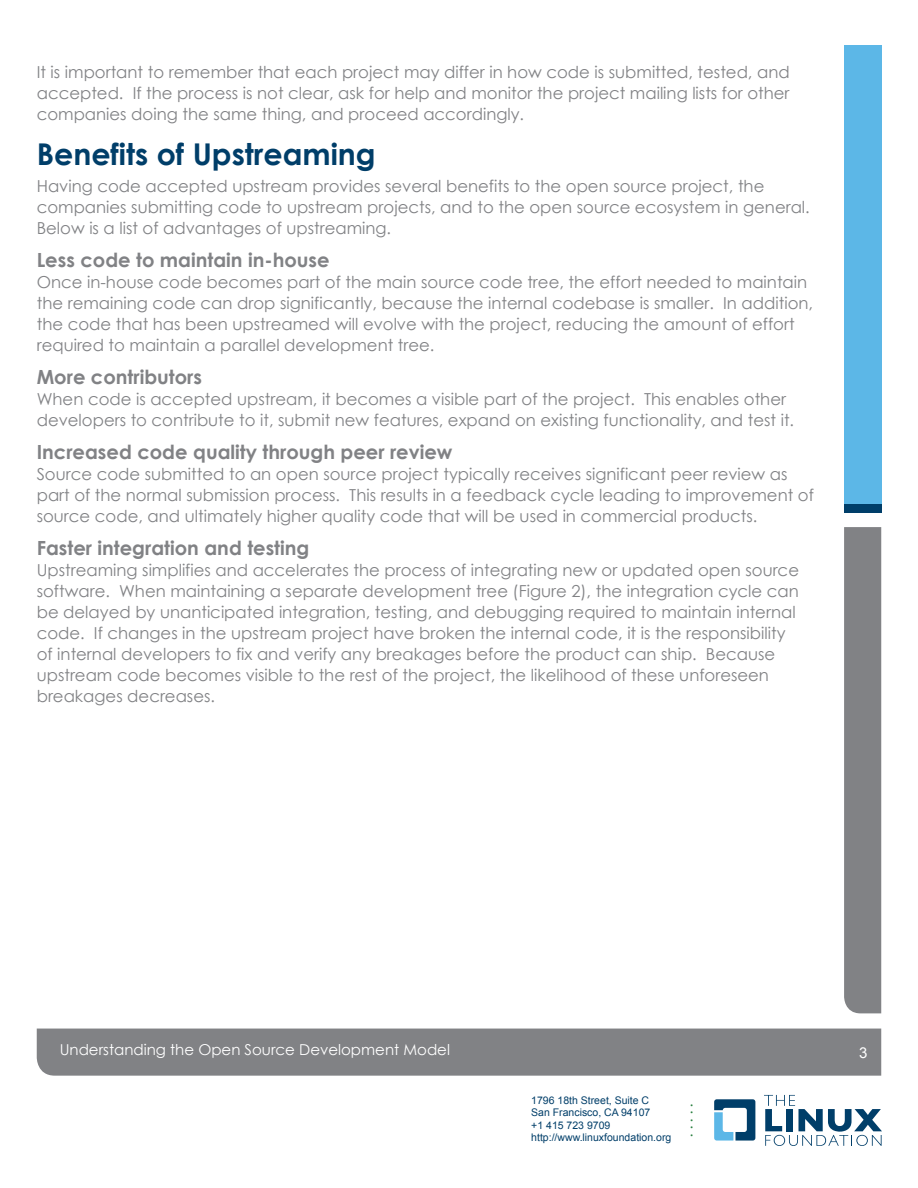
<style>
.page{position:relative;width:918px;height:1188px;background:#fff}
.page>*{position:absolute;margin:0;border:0;box-sizing:border-box;transform-origin:0 0}
.t1{font:700 30px "Century Gothic";color:#003e69}
.t2{font:700 19.5px "Century Gothic";color:#818285}
.t3{font:16.5px/21px "Century Gothic";color:#818285}
.t4{font:15px "Century Gothic";color:#fff}
.t5{font:15px "Century Gothic";color:#277f3e}
.t6{font:15px "Arial";color:#fff}
.t7{font:10.5px/12.6px "Arial";color:#003e69}
</style>
<div class="page">
<div style="left:37px;top:1029px;width:844px;height:47px;background:#818285"></div>
<svg style="left:714px;top:1099px;width:41px;height:42px"></svg>
<svg style="left:764px;top:1095px;width:118px;height:51px"></svg>
<div style="left:844px;top:45px;width:37px;height:459px;background:#5cb7e7"></div>
<div style="left:844px;top:504px;width:37px;height:9px;background:#003e69"></div>
<div style="left:844px;top:527px;width:37px;height:486px;background:#818285"></div>
<p class="t3" style="left:37px;top:62px;width:755px;text-align:justify">It is important to remember that each project may differ in how code is submitted, tested, and accepted. If the process is not clear, ask for help and monitor the project mailing lists for other companies doing the same thing, and proceed accordingly.</p>
<h1 class="t1" style="left:37px;top:136px;width:340px">Benefits of Upstreaming</h1>
<p class="t3" style="left:37px;top:176px;width:775px">Having code accepted upstream provides several benefits to the open source project, the companies submitting code to upstream projects, and to the open source ecosystem in general.<br>Below is a list of advantages of upstreaming.</p>
<p class="t2" style="left:37px;top:248px;width:294px">Less code to maintain in-house</p>
<p class="t3" style="left:37px;top:272px;width:778px">Once in-house code becomes part of the main source code tree, the effort needed to maintain the remaining code can drop significantly, because the internal codebase is smaller. In addition, the code that has been upstreamed will evolve with the project, reducing the amount of effort required to maintain a parallel development tree.</p>
<p class="t2" style="left:37px;top:365px;width:167px">More contributors</p>
<p class="t3" style="left:37px;top:389px;width:759px">When code is accepted upstream, it becomes a visible part of the project. This enables other developers to contribute to it, submit new features, expand on existing functionality, and test it.</p>
<p class="t2" style="left:37px;top:440px;width:417px">Increased code quality through peer review</p>
<p class="t3" style="left:37px;top:464px;width:779px">Source code submitted to an open source project typically receives significant peer review as part of the normal submission process. This results in a feedback cycle leading to improvement of source code, and ultimately higher quality code that will be used in commercial products.</p>
<p class="t2" style="left:37px;top:536px;width:274px">Faster integration and testing</p>
<p class="t3" style="left:37px;top:560px;width:764px">Upstreaming simplifies and accelerates the process of integrating new or updated open source software. When maintaining a separate development tree (Figure 2), the integration cycle can be delayed by unanticipated integration, testing, and debugging required to maintain internal code. If changes in the upstream project have broken the internal code, it is the responsibility of internal developers to fix and verify any breakages before the product can ship. Because upstream code becomes visible to the rest of the project, the likelihood of these unforeseen breakages decreases.</p>
<p class="t4" style="left:60px;top:1040px;width:392px">Understanding the Open Source Development Model</p>
<p class="t6" style="left:859px;top:1043px;width:10px">3</p>
<p class="t7" style="left:531px;top:1094px;width:142px">1796 18th Street, Suite C<br>San Francisco, CA 94107<br>+1 415 723 9709 http://www.linuxfoundation.org</p>
<p class="t5" style="left:689px;top:1091px;width:6px">.</p>
<p class="t5" style="left:689px;top:1099px;width:6px">.</p>
<p class="t5" style="left:689px;top:1106px;width:6px">.</p>
<p class="t5" style="left:689px;top:1114px;width:6px">.</p>
<p class="t5" style="left:689px;top:1121px;width:6px">.</p>
</div>
